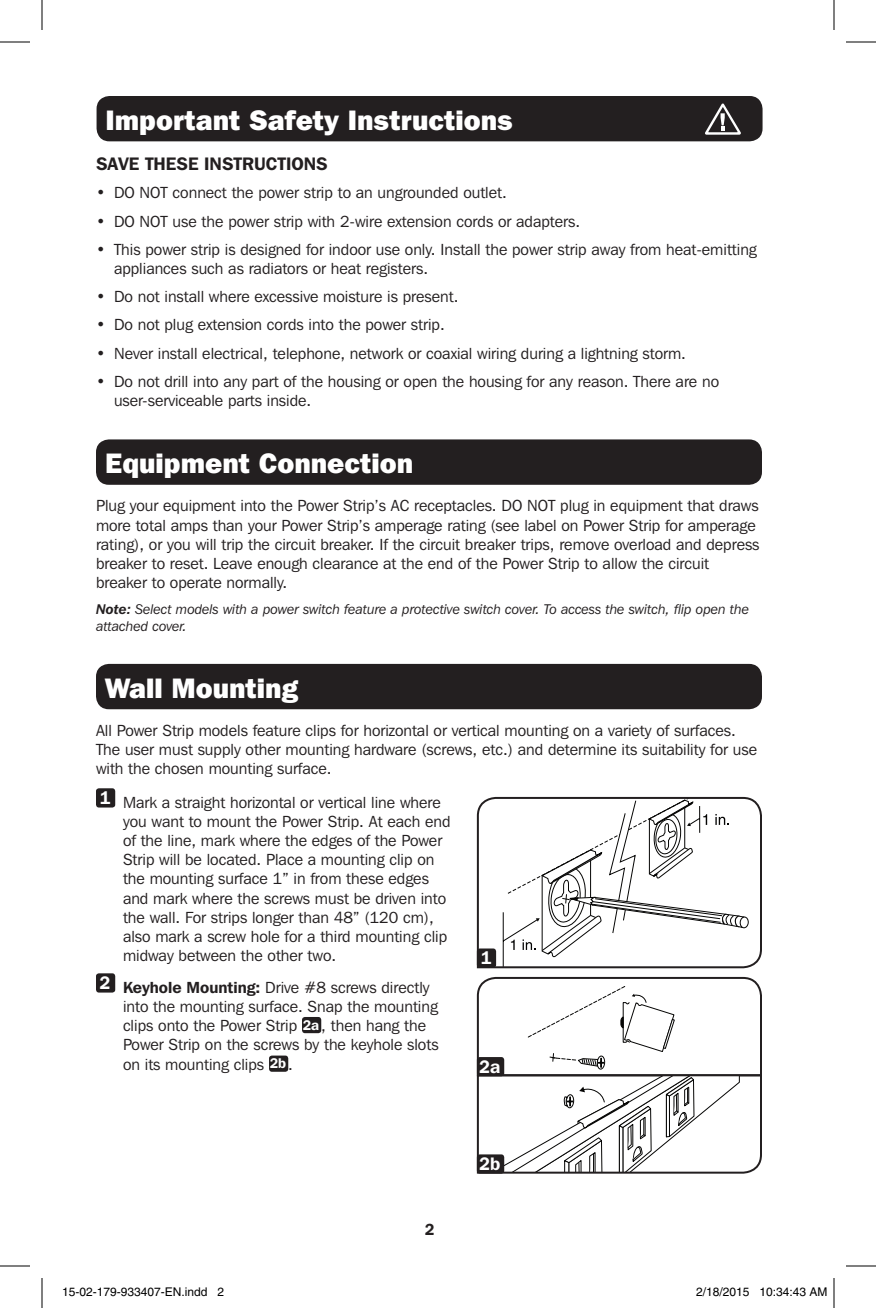
<style>
.page{position:relative;width:876px;height:1308px;background:#fff}
.page>*{position:absolute;margin:0;border:0;box-sizing:border-box;transform-origin:0 0}
.t1{font:800 28px "Franklin Gothic IT Cby BT";color:#fff}
.t2{font:600 18px "Franklin Gothic IT Cby BT";color:#231f20}
.t3{font:600 18px "Franklin Gothic IT Cby BT";color:#fff}
.t4{font:16px/19.2px "Franklin Gothic IT Cby BT";color:#231f20}
.t5{font:600 16px "Franklin Gothic IT Cby BT";color:#231f20}
.t6{font:italic 14px/16.8px "Franklin Gothic IT Cby BT";color:#231f20}
.t7{font:600 14px "Franklin Gothic IT Cby BT";color:#fff}
.t8{font:12px "Helvetica";color:#000}
.s1{font-weight:600}
</style>
<div class="page">
<div style="left:96px;top:439px;width:666px;height:46px;background:#231f20;border-radius:13px"></div>
<div style="left:96px;top:664px;width:666px;height:45px;background:#231f20;border-radius:13px"></div>
<div style="left:96px;top:788px;width:19px;height:20px;background:#231f20;border-radius:3px"></div>
<div style="left:96px;top:973px;width:19px;height:20px;background:#231f20;border-radius:3px"></div>
<div style="left:302px;top:1017px;width:19px;height:16px;background:#231f20;border-radius:3px"></div>
<div style="left:269px;top:1056px;width:19px;height:16px;background:#231f20;border-radius:3px"></div>
<svg style="left:476px;top:796px;width:286px;height:173px"></svg>
<svg style="left:476px;top:976px;width:286px;height:198px"></svg>
<div style="left:477px;top:948px;width:19px;height:20px;background:#231f20;border-radius:3px"></div>
<div style="left:477px;top:1057px;width:27px;height:19px;background:#231f20;border-radius:3px"></div>
<div style="left:477px;top:1154px;width:27px;height:20px;background:#231f20;border-radius:3px"></div>
<div style="left:97px;top:96px;width:666px;height:45px;background:#231f20;border-radius:13px"></div>
<svg style="left:705px;top:104px;width:36px;height:31px"></svg>
<hr style="left:0;top:42px;width:30px;height:1px;background:#000">
<hr style="left:846px;top:42px;width:30px;height:1px;background:#000">
<hr style="left:0;top:1266px;width:30px;height:1px;background:#000">
<hr style="left:846px;top:1266px;width:30px;height:1px;background:#000">
<hr style="left:42px;top:0;width:1px;height:30px;background:#000">
<hr style="left:42px;top:1278px;width:1px;height:30px;background:#000">
<hr style="left:834px;top:0;width:1px;height:30px;background:#000">
<hr style="left:834px;top:1278px;width:1px;height:30px;background:#000">
<div style="left:767px;top:1288px;width:5px;height:8px;border:1px solid #fff;border-radius:50%"></div>
<div style="left:766px;top:1287px;width:7px;height:10px;border:1px solid #fff;border-radius:50%"></div>
<p class="t1" style="left:106px;top:102px;width:409px">Important Safety Instructions</p>
<p class="t2" style="left:96px;top:153px;width:233px">SAVE THESE INSTRUCTIONS</p>
<p class="t4" style="left:96px;top:183px;width:412px">• DO NOT connect the power strip to an ungrounded outlet.</p>
<p class="t4" style="left:96px;top:211px;width:486px">• DO NOT use the power strip with 2-wire extension cords or adapters.</p>
<p class="t4" style="left:114px;top:239px;width:644px;text-indent:-18px">• This power strip is designed for indoor use only. Install the power strip away from heat-emitting appliances such as radiators or heat registers.</p>
<p class="t4" style="left:96px;top:287px;width:364px">• Do not install where excessive moisture is present.</p>
<p class="t4" style="left:96px;top:315px;width:350px">• Do not plug extension cords into the power strip.</p>
<p class="t4" style="left:96px;top:343px;width:592px">• Never install electrical, telephone, network or coaxial wiring during a lightning storm.</p>
<p class="t4" style="left:114px;top:371px;width:607px;text-indent:-18px">• Do not drill into any part of the housing or open the housing for any reason. There are no user-serviceable parts inside.</p>
<p class="t1" style="left:105px;top:446px;width:310px">Equipment Connection</p>
<p class="t4" style="left:96px;top:496px;width:665px">Plug your equipment into the Power Strip’s AC receptacles. DO NOT plug in equipment that draws more total amps than your Power Strip’s amperage rating (see label on Power Strip for amperage rating), or you will trip the circuit breaker. If the circuit breaker trips, remove overload and depress breaker to reset. Leave enough clearance at the end of the Power Strip to allow the circuit breaker to operate normally.</p>
<p class="t6" style="left:96px;top:601px;width:655px"><span class="s1">Note:</span> Select models with a power switch feature a protective switch cover. To access the switch, flip open the attached cover.</p>
<p class="t1" style="left:105px;top:670px;width:195px">Wall Mounting</p>
<p class="t4" style="left:96px;top:720px;width:663px">All Power Strip models feature clips for horizontal or vertical mounting on a variety of surfaces.<br>The user must supply other mounting hardware (screws, etc.) and determine its suitability for use with the chosen mounting surface.</p>
<p class="t3" style="left:100px;top:787px;width:12px">1</p>
<p class="t4" style="left:123px;top:792px;width:329px">Mark a straight horizontal or vertical line where you want to mount the Power Strip. At each end of the line, mark where the edges of the Power Strip will be located. Place a mounting clip on the mounting surface 1” in from these edges and mark where the screws must be driven into the wall. For strips longer than 48” (120 cm), also mark a screw hole for a third mounting clip midway between the other two.</p>
<p class="t3" style="left:100px;top:972px;width:12px">2</p>
<p class="t4" style="left:123px;top:977px;width:316px"><span class="s1">Keyhole Mounting:</span> Drive #8 screws directly into the mounting surface. Snap the mounting clips onto the Power Strip</p>
<p class="t3" style="left:480px;top:947px;width:12px">1</p>
<p class="t7" style="left:303px;top:1016px;width:18px">2a</p>
<p class="t4" style="left:123px;top:1016px;width:317px;text-indent:198px">, then hang the<br>Power Strip on the screws by the keyhole slots on its mounting clips</p>
<p class="t7" style="left:270px;top:1055px;width:18px">2b</p>
<p class="t3" style="left:479px;top:1055px;width:23px">2a</p>
<p class="t4" style="left:288px;top:1054px;width:6px">.</p>
<p class="t5" style="left:425px;top:1219px;width:11px">2</p>
<p class="t3" style="left:479px;top:1153px;width:23px">2b</p>
<p class="t8" style="left:62px;top:1285px;width:164px">15-02-179-933407-EN.indd 2</p>
<p class="t8" style="left:696px;top:1285px;width:133px">2/18/2015 10:34:43 AM</p>
</div>
